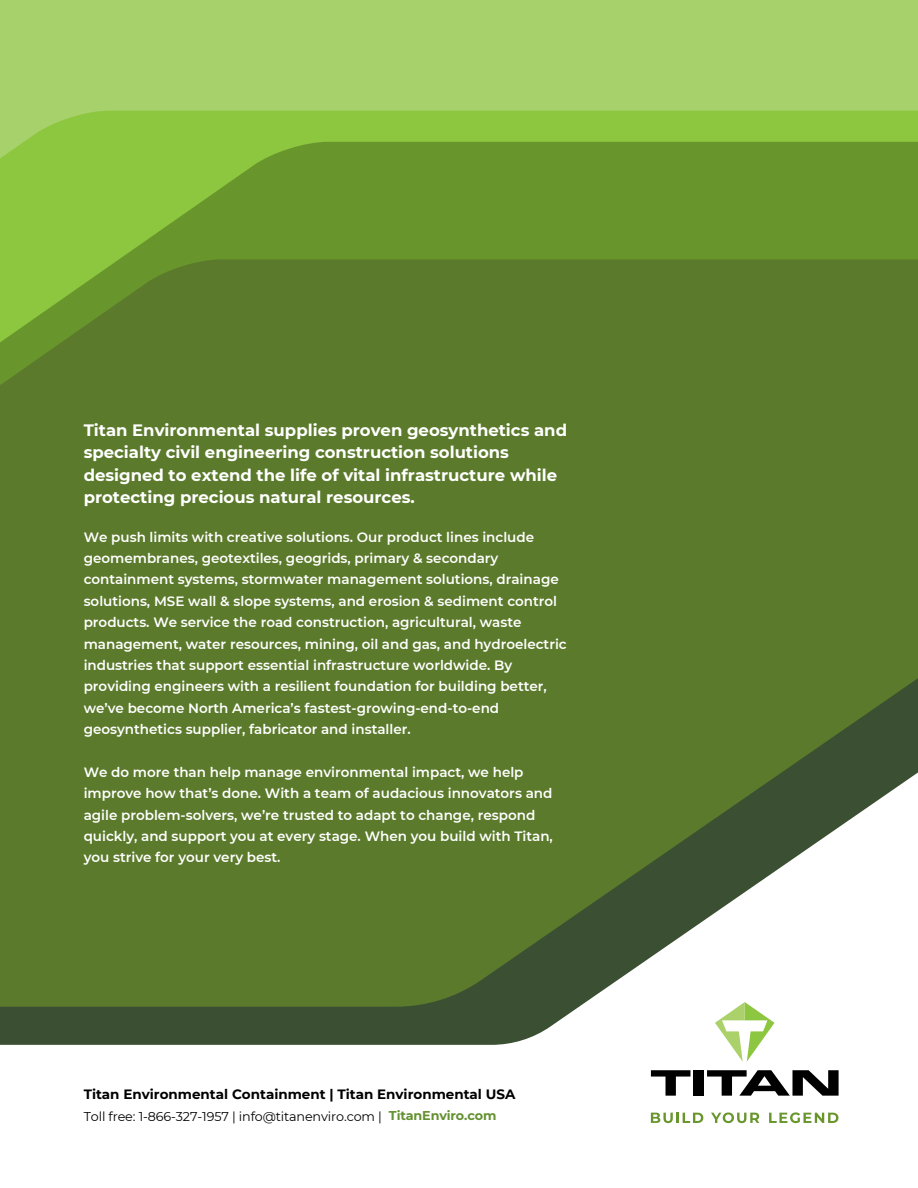
<style>
.page{position:relative;width:918px;height:1188px;background:#fff}
.page>*{position:absolute;margin:0;border:0;box-sizing:border-box;transform-origin:0 0}
.t1{font:700 16.5px/22.5px "Montserrat";color:#fff}
.t2{font:600 13.5px/21.3px "Montserrat";color:#fff}
.t3{font:700 13.5px "Montserrat";color:#000}
.t4{font:12.75px "Montserrat";letter-spacing:-.01em;color:#000}
.t5{font:700 12.75px "Montserrat";letter-spacing:-.01em;color:#649130}
</style>
<div class="page">
<div style="left:0;top:0;width:918px;height:197px;background:#a7d16b"></div>
<div style="left:24px;top:111px;width:894px;height:31px;background:#8dc63f"></div>
<svg style="left:0;top:142px;width:918px;height:117px;background:#70a031"></svg>
<div style="left:0;top:259px;width:918px;height:309px;background:#5b7a2b"></div>
<div style="left:0;top:568px;width:918px;height:190px;background:#5b7a2b"></div>
<svg style="left:0;top:758px;width:918px;height:366px;fill:#5b7a32"></svg>
<svg style="left:715px;top:1002px;width:60px;height:60px"></svg>
<svg style="left:651px;top:1070px;width:39px;height:26px"></svg>
<div style="left:694px;top:1070px;width:10px;height:26px;background:#000"></div>
<svg style="left:707px;top:1070px;width:132px;height:26px"></svg>
<svg style="left:651px;top:1113px;width:52px;height:10px"></svg>
<svg style="left:711px;top:1113px;width:48px;height:10px"></svg>
<svg style="left:769px;top:1112px;width:69px;height:11px"></svg>
<p class="t1" style="left:84px;top:419px;width:485px">Titan Environmental supplies proven geosynthetics and specialty civil engineering construction solutions designed to extend the life of vital infrastructure while protecting precious natural resources.</p>
<p class="t2" style="left:84px;top:526px;width:485px">We push limits with creative solutions. Our product lines include geomembranes, geotextiles, geogrids, primary &amp; secondary containment systems, stormwater management solutions, drainage solutions, MSE wall &amp; slope systems, and erosion &amp; sediment control products. We service the road construction, agricultural, waste management, water resources, mining, oil and gas, and hydroelectric industries that support essential infrastructure worldwide. By providing engineers with a resilient foundation for building better, we’ve become North America’s fastest-growing-end-to-end geosynthetics supplier, fabricator and installer.</p>
<p class="t2" style="left:84px;top:761px;width:471px">We do more than help manage environmental impact, we help improve how that’s done. With a team of audacious innovators and agile problem-solvers, we’re trusted to adapt to change, respond quickly, and support you at every stage. When you build with Titan, you strive for your very best.</p>
<p class="t3" style="left:84px;top:1086px;width:433px">Titan Environmental Containment | Titan Environmental USA</p>
<p class="t4" style="left:84px;top:1109px;width:300px">Toll free: 1-866-327-1957 | info@titanenviro.com |</p>
<p class="t5" style="left:389px;top:1108px;width:109px">TitanEnviro.com</p>
</div>
